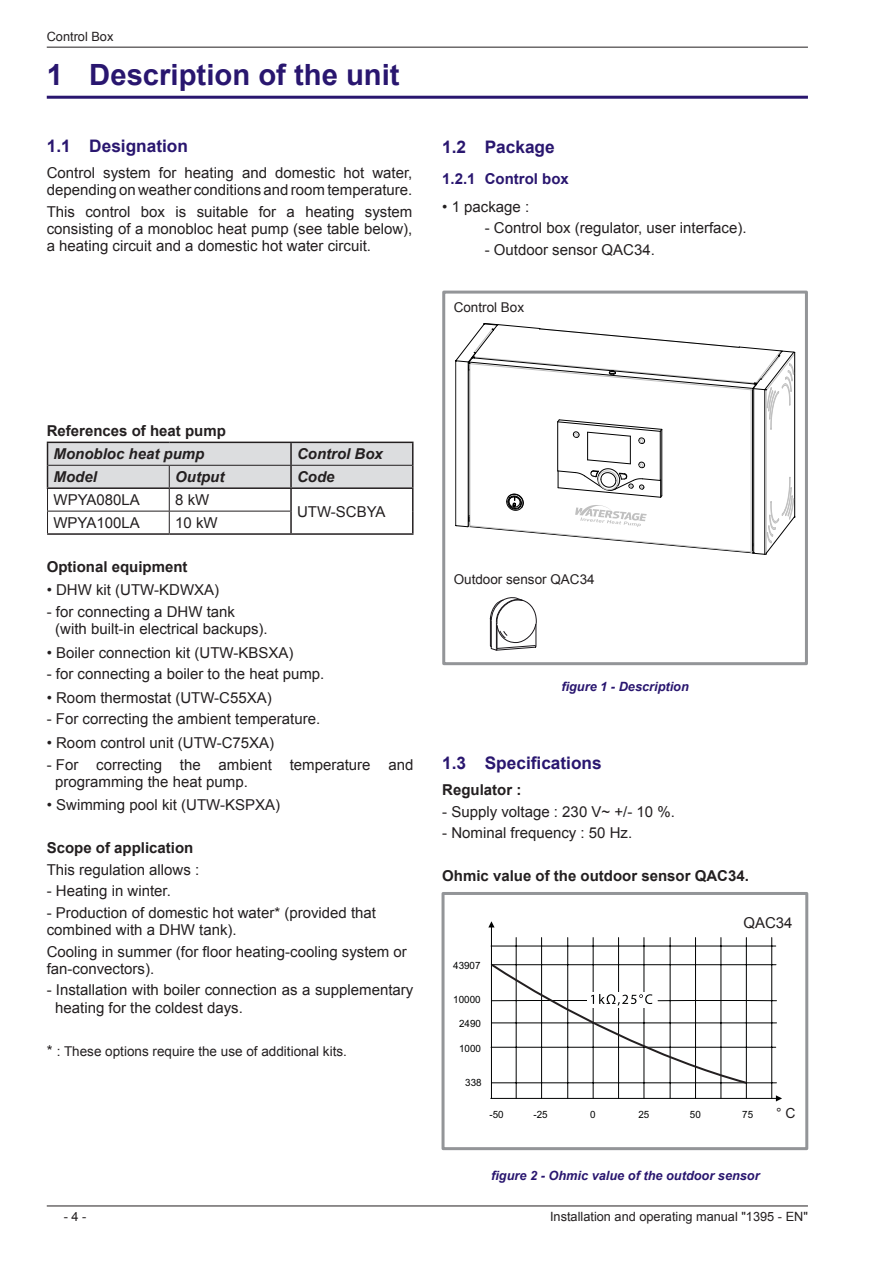
<style>
.page{position:relative;width:893px;height:1263px;background:#fff}
.page>*{position:absolute;margin:0;border:0;box-sizing:border-box;transform-origin:0 0}
.t1{font:700 29.25px "Arial";color:#29166f}
.t2{font:700 17.25px "Arial";color:#29166f}
.t3{font:15px/17.2px "Arial";color:#231f20}
.t4{font:700 15px "Arial";color:#231f20}
.t5{font:italic 700 15px "Arial";color:#231f20}
.t6{font:700 15px "Arial";color:#29166f}
.t7{font:13.95px "Arial";color:#231f20}
.t8{font:13.5px "Arial";color:#231f20}
.t9{font:italic 700 12.75px "Arial";color:#29166f}
.t10{font:12.75px "Arial";color:#231f20}
.t11{font:10.05px "Arial";color:#010202}
.s1{font-size:15px}
</style>
<div class="page">
<hr style="left:47px;top:47px;width:761px;height:1px;background:#231f20">
<hr style="left:47px;top:1205px;width:761px;height:1px;background:#231f20">
<hr style="left:47px;top:96px;width:761px;height:3px;background:#29166f">
<div style="left:441px;top:892px;width:367px;height:258px;border:3px solid #939598"></div>
<svg style="left:491px;top:927px;width:286px;height:171px"></svg>
<svg style="left:488px;top:921px;width:7px;height:6px"></svg>
<hr style="left:491px;top:1098px;width:285px;height:1px;background:#010202">
<svg style="left:776px;top:1095px;width:6px;height:6px"></svg>
<svg style="left:490px;top:962px;width:259px;height:123px"></svg>
<svg style="left:455px;top:323px;width:340px;height:232px"></svg>
<svg style="left:490px;top:597px;width:47px;height:54px"></svg>
<div style="left:442px;top:291px;width:366px;height:374px;border:3px solid #939598"></div>
<hr style="left:47px;top:533px;width:122px;height:2px;background:#231f20">
<hr style="left:169px;top:533px;width:122px;height:2px;background:#231f20">
<svg style="left:47px;top:442px;width:365px;height:91px"></svg>
<hr style="left:291px;top:442px;width:123px;height:1px;background:#231f20">
<hr style="left:290px;top:443px;width:2px;height:22px;background:#231f20">
<hr style="left:412px;top:443px;width:2px;height:22px;background:#231f20">
<hr style="left:290px;top:466px;width:2px;height:21px;background:#231f20">
<hr style="left:412px;top:465px;width:2px;height:22px;background:#231f20">
<hr style="left:291px;top:487px;width:123px;height:2px;background:#231f20">
<hr style="left:290px;top:489px;width:2px;height:22px;background:#231f20">
<hr style="left:412px;top:489px;width:2px;height:22px;background:#231f20">
<hr style="left:290px;top:511px;width:2px;height:22px;background:#231f20">
<hr style="left:412px;top:511px;width:2px;height:22px;background:#231f20">
<hr style="left:291px;top:533px;width:123px;height:2px;background:#231f20">
<hr style="left:291px;top:465px;width:121px;height:1px;background:#231f20">
<p class="t10" style="left:47px;top:28px;width:68px">Control Box</p>
<h1 class="t1" style="left:47px;top:56px;width:354px">1 Description of the unit</h1>
<p class="t2" style="left:47px;top:135px;width:143px">1.1 Designation</p>
<p class="t3" style="left:47px;top:164px;width:367px">Control system for heating and domestic hot water, depending on weather conditions and room temperature.</p>
<p class="t3" style="left:47px;top:203px;width:367px;text-align:justify">This control box is suitable for a heating system consisting of a monobloc heat pump (see table below), a heating circuit and a domestic hot water circuit.</p>
<p class="t2" style="left:442px;top:135px;width:114px">1.2 Package</p>
<p class="t6" style="left:442px;top:168px;width:128px">1.2.1 Control box</p>
<p class="t3" style="left:442px;top:198px;width:88px">• 1 package :</p>
<p class="t3" style="left:485px;top:219px;width:263px">- Control box (regulator, user interface).</p>
<p class="t3" style="left:485px;top:241px;width:172px">- Outdoor sensor QAC34.</p>
<p class="t8" style="left:454px;top:299px;width:72px">Control Box</p>
<p class="t4" style="left:47px;top:420px;width:181px">References of heat pump</p>
<p class="t5" style="left:54px;top:444px;width:152px">Monobloc heat pump</p>
<p class="t5" style="left:297px;top:444px;width:87px">Control Box</p>
<p class="t5" style="left:54px;top:467px;width:45px">Model</p>
<p class="t5" style="left:175px;top:467px;width:51px">Output</p>
<p class="t5" style="left:297px;top:467px;width:39px">Code</p>
<p class="t3" style="left:54px;top:491px;width:88px">WPYA080LA</p>
<p class="t3" style="left:175px;top:491px;width:36px">8 kW</p>
<p class="t3" style="left:297px;top:503px;width:90px">UTW-SCBYA</p>
<p class="t3" style="left:53px;top:514px;width:88px">WPYA100LA</p>
<p class="t3" style="left:175px;top:514px;width:44px">10 kW</p>
<p class="t4" style="left:47px;top:557px;width:142px">Optional equipment</p>
<p class="t3" style="left:47px;top:582px;width:174px">• DHW kit (UTW-KDWXA)</p>
<p class="t3" style="left:55px;top:603px;width:214px;text-indent:-9px">- for connecting a DHW tank (with built-in electrical backups).</p>
<p class="t3" style="left:47px;top:644px;width:248px">• Boiler connection kit (UTW-KBSXA)</p>
<p class="t3" style="left:47px;top:665px;width:279px">- for connecting a boiler to the heat pump.</p>
<p class="t3" style="left:47px;top:689px;width:227px">• Room thermostat (UTW-C55XA)</p>
<p class="t3" style="left:47px;top:711px;width:275px">- For correcting the ambient temperature.</p>
<p class="t3" style="left:47px;top:734px;width:229px">• Room control unit (UTW-C75XA)</p>
<p class="t3" style="left:55px;top:756px;width:360px;text-indent:-9px">- For correcting the ambient temperature and programming the heat pump.</p>
<p class="t3" style="left:47px;top:797px;width:235px">• Swimming pool kit (UTW-KSPXA)</p>
<p class="t4" style="left:47px;top:838px;width:148px">Scope of application</p>
<p class="t3" style="left:47px;top:861px;width:154px">This regulation allows :</p>
<p class="t3" style="left:47px;top:883px;width:126px">- Heating in winter.</p>
<p class="t3" style="left:47px;top:904px;width:331px">- Production of domestic hot water* (provided that combined with a DHW tank).</p>
<p class="t3" style="left:47px;top:943px;width:362px">Cooling in summer (for floor heating-cooling system or fan-convectors).</p>
<p class="t3" style="left:55px;top:982px;width:360px;text-indent:-9px">- Installation with boiler connection as a supplementary heating for the coldest days.</p>
<p class="t8" style="left:47px;top:1042px;width:302px"><span class="s1">*</span> : These options require the use of additional kits.</p>
<p class="t10" style="left:64px;top:1208px;width:24px">- 4 -</p>
<p class="t8" style="left:454px;top:571px;width:143px">Outdoor sensor QAC34</p>
<p class="t9" style="left:561px;top:678px;width:129px">figure 1 - Description</p>
<p class="t2" style="left:442px;top:752px;width:161px">1.3 Specifications</p>
<p class="t4" style="left:442px;top:780px;width:81px">Regulator :</p>
<p class="t3" style="left:442px;top:803px;width:234px">- Supply voltage : 230 V~ +/- 10 %.</p>
<p class="t3" style="left:442px;top:824px;width:192px">- Nominal frequency : 50 Hz.</p>
<p class="t4" style="left:442px;top:866px;width:306px">Ohmic value of the outdoor sensor QAC34.</p>
<p class="t11" style="left:453px;top:959px;width:29px">43907</p>
<p class="t11" style="left:453px;top:993px;width:29px">10000</p>
<p class="t11" style="left:459px;top:1017px;width:23px">2490</p>
<p class="t11" style="left:459px;top:1042px;width:23px">1000</p>
<p class="t11" style="left:465px;top:1076px;width:18px">338</p>
<p class="t11" style="left:489px;top:1107px;width:16px">-50</p>
<p class="t3" style="left:743px;top:914px;width:51px">QAC34</p>
<p class="t11" style="left:533px;top:1107px;width:16px">-25</p>
<p class="t11" style="left:590px;top:1107px;width:7px">0</p>
<p class="t11" style="left:638px;top:1107px;width:12px">25</p>
<p class="t11" style="left:690px;top:1107px;width:12px">50</p>
<p class="t11" style="left:742px;top:1107px;width:12px">75</p>
<p class="t7" style="left:776px;top:1103px;width:21px">° C</p>
<p class="t9" style="left:491px;top:1167px;width:270px">figure 2 - Ohmic value of the outdoor sensor</p>
<p class="t10" style="left:550px;top:1208px;width:259px">Installation and operating manual "1395 - EN"</p>
</div>
